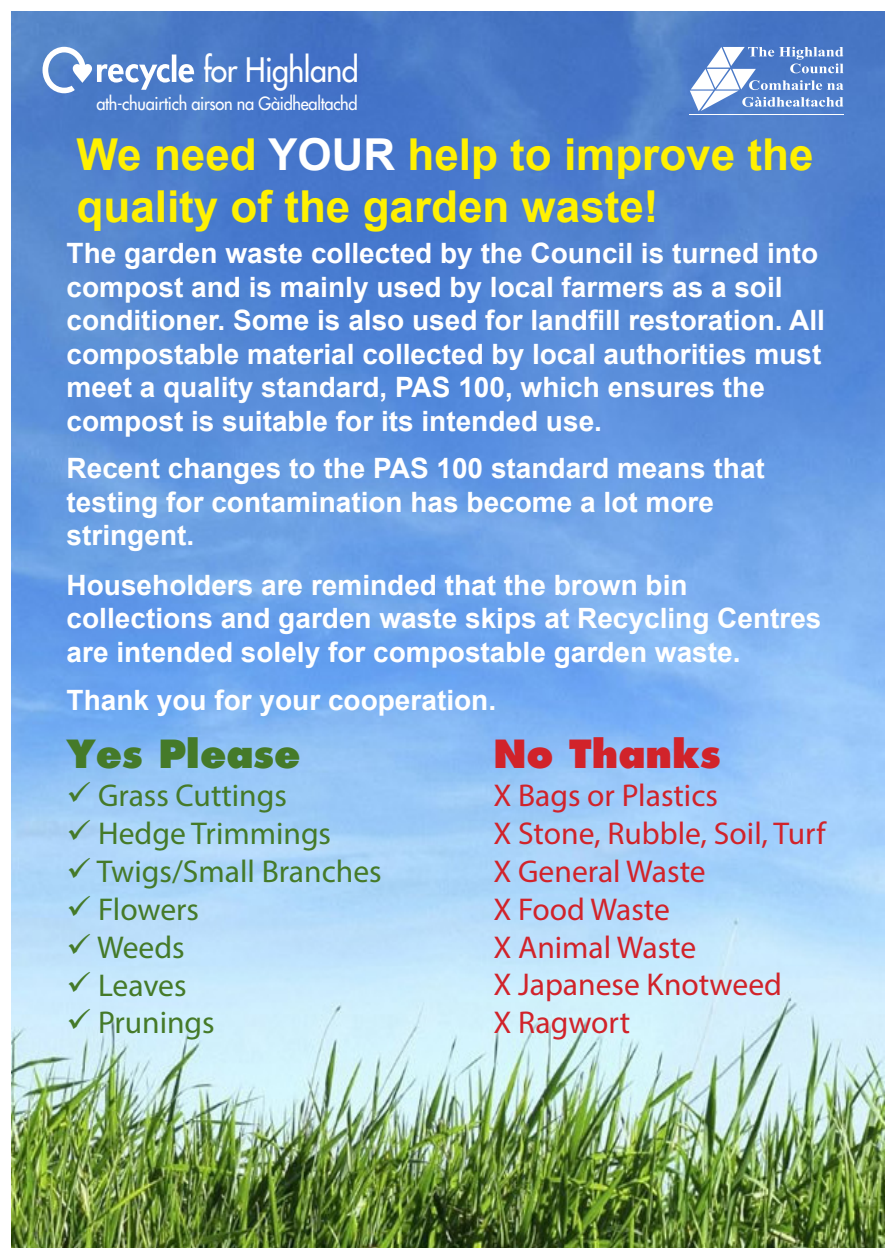
<style>
.page{position:relative;width:896px;height:1248px;background:#fff}
.page>*{position:absolute;margin:0;border:0;box-sizing:border-box;transform-origin:0 0}
.t1{font:700 44px/52.8px "Arial";color:#fff101}
.t2{font:800 37.8px "Futura";color:#457a29}
.t3{font:800 37.8px "Futura";color:#d1232a}
.t4{font:500 32.8px "Futura Std";letter-spacing:-.02em;color:#fff;scale:.93 1}
.t5{font:31.6px "Myriad Pro";color:#d1232a}
.t6{font:31.6px "Myriad Pro";color:#457a29}
.t7{font:700 28px/33.6px "Arial";color:#fff}
.t8{font:500 17.8px "Futura Std";letter-spacing:-.02em;color:#fff;scale:.93 1}
.s1{color:#fff}
</style>
<div class="page">
<img style="left:11px;top:11px;width:873px;height:1236px">
<svg style="left:43px;top:47px;width:151px;height:46px"></svg>
<svg style="left:690px;top:47px;width:153px;height:64px"></svg>
<hr style="left:690px;top:114px;width:154px;height:1px;background:#fff">
<p class="t4" style="left:203px;top:49px;width:169px">for Highland</p>
<p class="t8" style="left:96px;top:92px;width:282px">ath-chuairtich airson na Gàidhealtachd</p>
<p class="t1" style="left:77px;top:129px;width:738px">We need <span class="s1">YOUR</span> help to improve the quality of the garden waste!</p>
<p class="t7" style="left:67px;top:237px;width:760px">The garden waste collected by the Council is turned into compost and is mainly used by local farmers as a soil conditioner. Some is also used for landfill restoration. All compostable material collected by local authorities must meet a quality standard, PAS 100, which ensures the compost is suitable for its intended use.</p>
<p class="t7" style="left:67px;top:452px;width:700px">Recent changes to the PAS 100 standard means that testing for contamination has become a lot more</p>
<p class="t7" style="left:67px;top:519px;width:129px">stringent.</p>
<p class="t7" style="left:67px;top:569px;width:622px">Householders are reminded that the brown bin</p>
<p class="t7" style="left:67px;top:602px;width:756px">collections and garden waste skips at Recycling Centres are intended solely for compostable garden waste.</p>
<p class="t7" style="left:67px;top:684px;width:431px">Thank you for your cooperation.</p>
<p class="t2" style="left:67px;top:729px;width:235px">Yes Please</p>
<p class="t6" style="left:67px;top:775px;width:222px">✓ Grass Cuttings</p>
<p class="t6" style="left:67px;top:813px;width:266px">✓ Hedge Trimmings</p>
<p class="t6" style="left:67px;top:851px;width:317px">✓ Twigs/Small Branches</p>
<p class="t6" style="left:67px;top:889px;width:134px">✓ Flowers</p>
<p class="t6" style="left:67px;top:927px;width:119px">✓ Weeds</p>
<p class="t6" style="left:67px;top:965px;width:121px">✓ Leaves</p>
<p class="t6" style="left:67px;top:1003px;width:150px">✓ Prunings</p>
<p class="t3" style="left:493px;top:729px;width:229px">No Thanks</p>
<p class="t5" style="left:493px;top:775px;width:226px">X Bags or Plastics</p>
<p class="t5" style="left:493px;top:813px;width:334px">X Stone, Rubble, Soil, Turf</p>
<p class="t5" style="left:493px;top:851px;width:214px">X General Waste</p>
<p class="t5" style="left:493px;top:889px;width:178px">X Food Waste</p>
<p class="t5" style="left:493px;top:927px;width:204px">X Animal Waste</p>
<p class="t5" style="left:493px;top:965px;width:290px">X Japanese Knotweed</p>
<p class="t5" style="left:493px;top:1003px;width:138px">X Ragwort</p>
</div>
